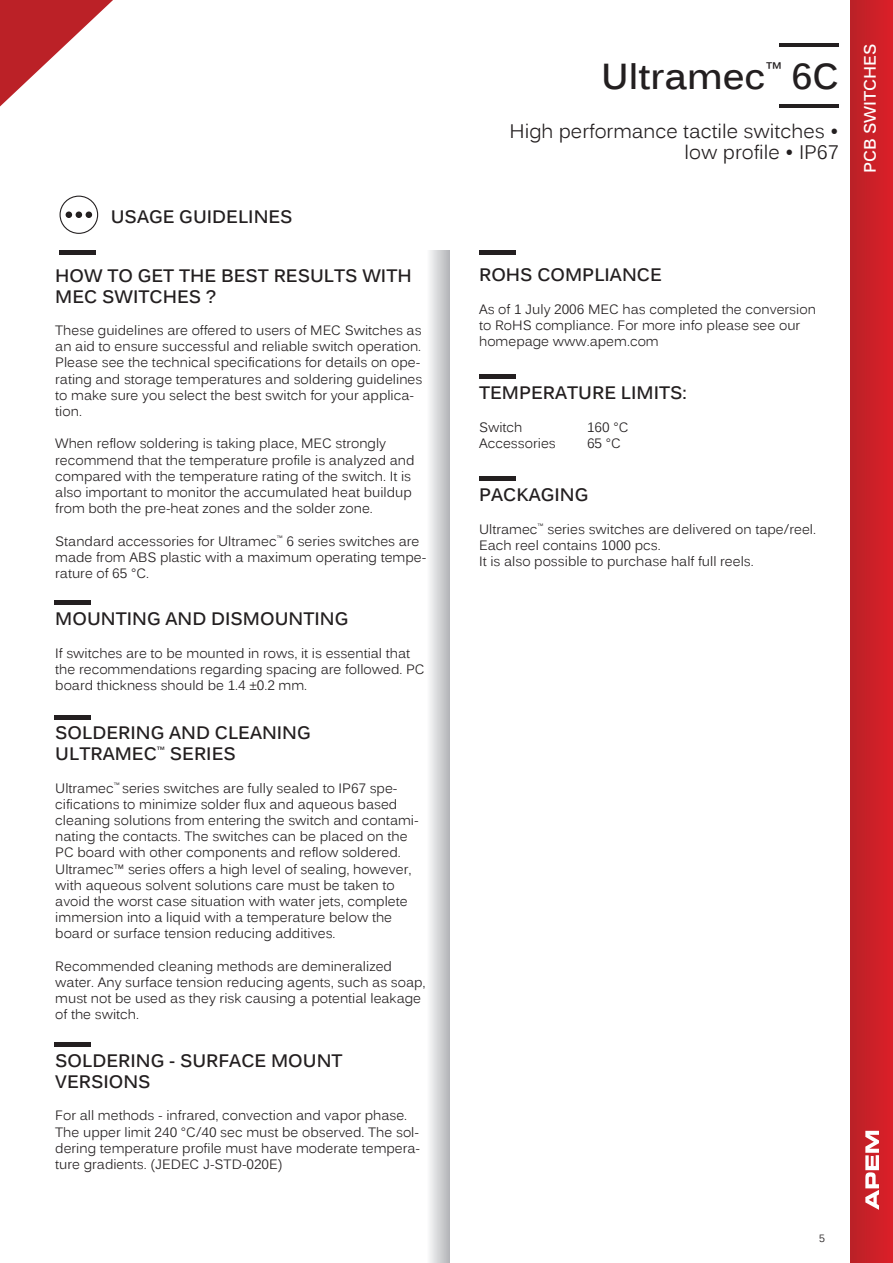
<style>
.page{position:relative;width:893px;height:1263px;background:#fff}
.page>*{position:absolute;margin:0;border:0;box-sizing:border-box;transform-origin:0 0}
.t1{font:700 36px "Kalinga";color:#231f20}
.t2{font:19.5px "Kalinga";color:#231f20}
.t3{font:700 18px/21px "Kalinga";color:#231f20}
.t4{font:700 16.5px "Kalinga";color:#fff}
.t5{font:13.5px/16.2px "Kalinga";color:#231f20}
.t6{font:10.5px "Kalinga";color:#231f20}
</style>
<div class="page">
<svg style="left:0;top:0;width:113px;height:106px"></svg>
<div style="left:60px;top:250px;width:36px;height:5px;background:#231f20"></div>
<svg style="left:429px;top:250px;width:20px;height:1013px"></svg>
<hr style="left:54px;top:600px;width:36px;height:4px;background:#231f20">
<div style="left:479px;top:250px;width:36px;height:5px;background:#231f20"></div>
<hr style="left:479px;top:476px;width:36px;height:4px;background:#231f20">
<hr style="left:479px;top:374px;width:36px;height:4px;background:#231f20">
<hr style="left:54px;top:715px;width:36px;height:4px;background:#231f20">
<svg style="left:60px;top:196px;width:38px;height:38px"></svg>
<hr style="left:780px;top:104px;width:59px;height:4px;background:#231f20">
<hr style="left:780px;top:44px;width:59px;height:3px;background:#231f20">
<hr style="left:54px;top:1042px;width:36px;height:4px;background:#231f20">
<div style="left:850px;top:0;width:43px;height:1263px;background:linear-gradient(to right,#b92127,#dc1f28)"></div>
<svg style="left:865px;top:1131px;width:14px;height:79px"></svg>
<p class="t3" style="left:111px;top:208px;width:183px">USAGE GUIDELINES</p>
<p class="t3" style="left:55px;top:266px;width:358px">HOW TO GET THE BEST RESULTS WITH<br>MEC SWITCHES ?</p>
<p class="t5" style="left:55px;top:323px;width:369px">These guidelines are offered to users of MEC Switches as an aid to ensure successful and reliable switch operation.<br>Please see the technical specifications for details on ope&shy;rating and storage temperatures and soldering guidelines to make sure you select the best switch for your applica&shy;tion.</p>
<p class="t5" style="left:55px;top:437px;width:361px">When reflow soldering is taking place, MEC strongly recommend that the temperature profile is analyzed and compared with the temperature rating of the switch. It is also important to monitor the accumulated heat buildup from both the pre-heat zones and the solder zone.</p>
<p class="t5" style="left:55px;top:534px;width:373px">Standard accessories for Ultramec<sup>™</sup> 6 series switches are made from ABS plastic with a maximum operating tempe&shy;rature of 65 °C.</p>
<p class="t3" style="left:55px;top:610px;width:295px">MOUNTING AND DISMOUNTING</p>
<p class="t5" style="left:55px;top:646px;width:371px">If switches are to be mounted in rows, it is essential that the recommendations regarding spacing are followed. PC board thickness should be 1.4 ±0.2 mm.</p>
<p class="t3" style="left:55px;top:724px;width:257px">SOLDERING AND CLEANING</p>
<p class="t3" style="left:55px;top:745px;width:182px">ULTRAMEC<sup>™</sup> SERIES</p>
<p class="t5" style="left:55px;top:781px;width:365px">Ultramec<sup>™</sup> series switches are fully sealed to IP67 spe&shy;cifications to minimize solder flux and aqueous based cleaning solutions from entering the switch and contami&shy;nating the contacts. The switches can be placed on the PC board with other components and reflow soldered.<br>Ultramec™ series offers a high level of sealing, however, with aqueous solvent solutions care must be taken to avoid the worst case situation with water jets, complete immersion into a liquid with a temperature below the board or surface tension reducing additives.</p>
<p class="t5" style="left:55px;top:959px;width:372px">Recommended cleaning methods are demineralized water. Any surface tension reducing agents, such as soap, must not be used as they risk causing a potential leakage of the switch.</p>
<p class="t3" style="left:55px;top:1052px;width:289px">SOLDERING - SURFACE MOUNT</p>
<p class="t3" style="left:55px;top:1073px;width:97px">VERSIONS</p>
<p class="t5" style="left:55px;top:1109px;width:366px">For all methods - infrared, convection and vapor phase.<br>The upper limit 240 °C/40 sec must be observed. The sol&shy;dering temperature profile must have moderate tempera&shy;ture gradients. (JEDEC J-STD-020E)</p>
<p class="t1" style="left:601px;top:52px;width:239px">Ultramec<sup>™</sup> 6C</p>
<p class="t2" style="left:510px;top:119px;width:331px">High performance tactile switches •</p>
<p class="t2" style="left:685px;top:140px;width:156px">low profile • IP67</p>
<p class="t4" style="left:859px;top:173px;width:131px;rotate:-90deg">PCB SWITCHES</p>
<p class="t3" style="left:479px;top:266px;width:184px">ROHS COMPLIANCE</p>
<p class="t5" style="left:479px;top:302px;width:338px">As of 1 July 2006 MEC has completed the conversion to RoHS compliance. For more info please see our homepage www.apem.com</p>
<p class="t3" style="left:479px;top:384px;width:209px">TEMPERATURE LIMITS:</p>
<p class="t5" style="left:479px;top:420px;width:45px">Switch</p>
<p class="t5" style="left:587px;top:420px;width:43px">160 °C</p>
<p class="t5" style="left:479px;top:436px;width:78px">Accessories</p>
<p class="t5" style="left:587px;top:436px;width:35px">65 °C</p>
<p class="t3" style="left:479px;top:486px;width:111px">PACKAGING</p>
<p class="t5" style="left:479px;top:522px;width:338px">Ultramec<sup>™</sup> series switches are delivered on tape/reel.</p>
<p class="t5" style="left:479px;top:538px;width:183px">Each reel contains 1000 pcs.</p>
<p class="t5" style="left:479px;top:555px;width:276px">It is also possible to purchase half full reels.</p>
<p class="t6" style="left:819px;top:1231px;width:7px">5</p>
</div>
